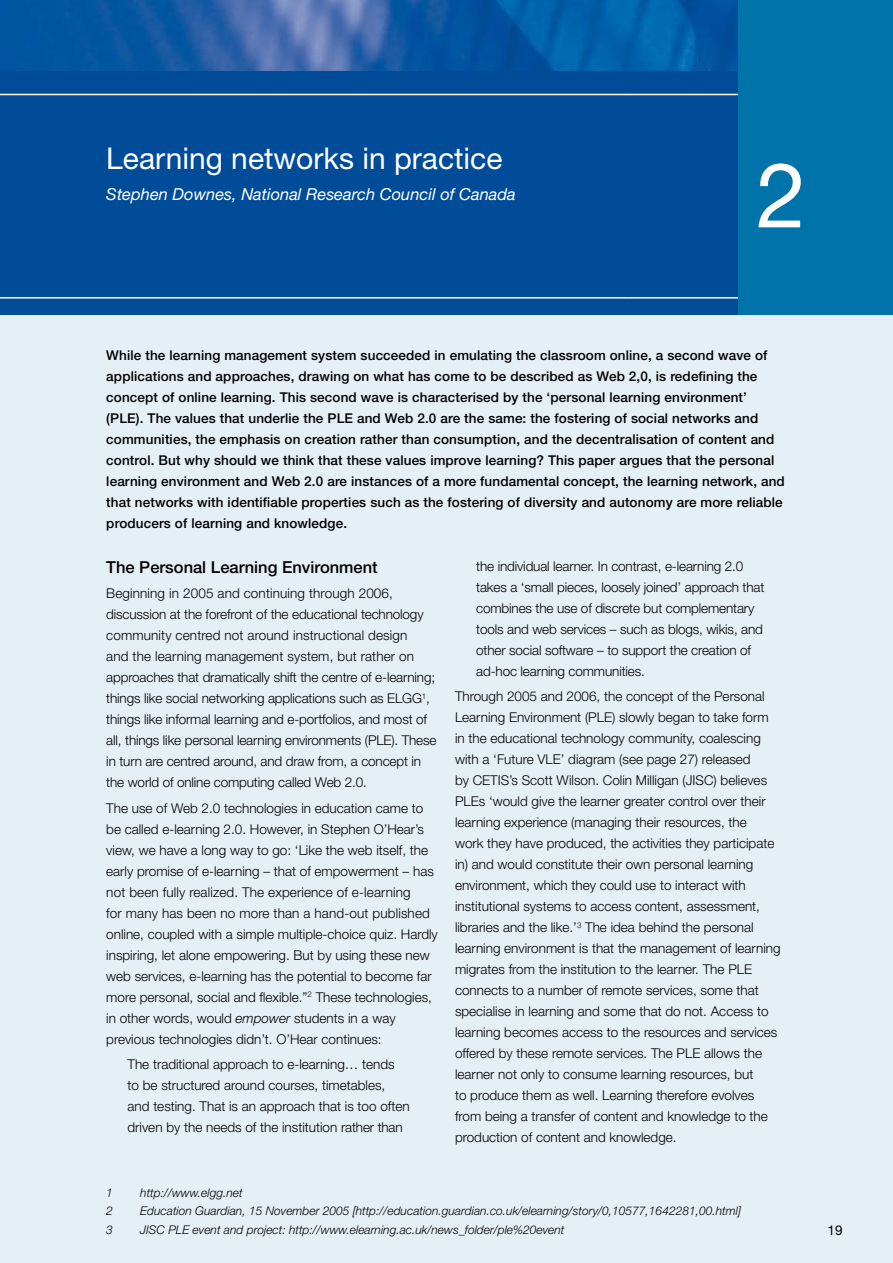
<style>
.page{position:relative;width:893px;height:1263px;background:#fff}
.page>*{position:absolute;margin:0;border:0;box-sizing:border-box;transform-origin:0 0}
.t1{font:90px "Helvetica Neue";color:#fff}
.t2{font:30px "Helvetica Neue";color:#fff}
.t3{font:italic 16.5px "Helvetica Neue";color:#fff}
.t4{font:500 16.5px "Helvetica Neue";color:#000}
.t5{font:300 13.5px/21px "Helvetica Neue";color:#000}
.t6{font:500 13.5px/21px "Helvetica Neue";letter-spacing:.01em;color:#000}
.t7{font:13.5px "Helvetica Neue";color:#000}
.t8{font:italic 300 12px "Helvetica Neue";color:#000}
.s1{font-style:italic}
</style>
<div class="page">
<div style="left:0;top:271px;width:893px;height:992px;background:#e5eff6"></div>
<div style="left:0;top:71px;width:893px;height:244px;background:#004c99"></div>
<img style="left:0;top:0;width:738px;height:71px">
<hr style="left:0;top:297px;width:629px;height:2px;background:#fff">
<hr style="left:629px;top:94px;width:264px;height:1px;background:#fff">
<hr style="left:629px;top:297px;width:264px;height:2px;background:#fff">
<hr style="left:0;top:94px;width:629px;height:1px;background:#fff">
<div style="left:738px;top:0;width:155px;height:315px;background:#0073aa"></div>
<p class="t2" style="left:106px;top:140px;width:398px">Learning networks in practice</p>
<p class="t3" style="left:106px;top:185px;width:411px">Stephen Downes, National Research Council of Canada</p>
<h1 class="t1" style="left:756px;top:142px;width:52px">2</h1>
<p class="t6" style="left:106px;top:344px;width:680px">While the learning management system succeeded in emulating the classroom online, a second wave of applications and approaches, drawing on what has come to be described as Web 2,0, is redefining the concept of online learning. This second wave is characterised by the ‘personal learning environment’ (PLE). The values that underlie the PLE and Web 2.0 are the same: the fostering of social networks and communities, the emphasis on creation rather than consumption, and the decentralisation of content and control. But why should we think that these values improve learning? This paper argues that the personal learning environment and Web 2.0 are instances of a more fundamental concept, the learning network, and that networks with identifiable properties such as the fostering of diversity and autonomy are more reliable producers of learning and knowledge.</p>
<p class="t4" style="left:106px;top:557px;width:273px">The Personal Learning Environment</p>
<p class="t5" style="left:106px;top:583px;width:332px">Beginning in 2005 and continuing through 2006, discussion at the forefront of the educational technology community centred not around instructional design<br>and the learning management system, but rather on approaches that dramatically shift the centre of e-learning; things like social networking applications such as ELGG<sup>1</sup>, things like informal learning and e-portfolios, and most of all, things like personal learning environments (PLE). These in turn are centred around, and draw from, a concept in the world of online computing called Web 2.0.</p>
<p class="t5" style="left:106px;top:797px;width:333px">The use of Web 2.0 technologies in education came to be called e-learning 2.0. However, in Stephen O’Hear’s view, we have a long way to go: ‘Like the web itself, the early promise of e-learning – that of empowerment – has not been fully realized. The experience of e-learning<br>for many has been no more than a hand-out published online, coupled with a simple multiple-choice quiz. Hardly inspiring, let alone empowering. But by using these new web services, e-learning has the potential to become far more personal, social and flexible.”<sup>2</sup> These technologies, in other words, would <span class="s1">empower</span> students in a way previous technologies didn’t. O’Hear continues:</p>
<p class="t5" style="left:128px;top:1053px;width:284px">The traditional approach to e-learning… tends<br>to be structured around courses, timetables, and testing. That is an approach that is too often driven by the needs of the institution rather than</p>
<p class="t5" style="left:476px;top:555px;width:290px">the individual learner. In contrast, e-learning 2.0 takes a ‘small pieces, loosely joined’ approach that combines the use of discrete but complementary tools and web services – such as blogs, wikis, and other social software – to support the creation of ad-hoc learning communities.</p>
<p class="t5" style="left:455px;top:685px;width:327px">Through 2005 and 2006, the concept of the Personal Learning Environment (PLE) slowly began to take form in the educational technology community, coalescing with a ‘Future VLE’ diagram (see page 27) released<br>by CETIS’s Scott Wilson. Colin Milligan (JISC) believes PLEs ‘would give the learner greater control over their learning experience (managing their resources, the<br>work they have produced, the activities they participate in) and would constitute their own personal learning environment, which they could use to interact with institutional systems to access content, assessment, libraries and the like.’<sup>3</sup> The idea behind the personal learning environment is that the management of learning migrates from the institution to the learner. The PLE connects to a number of remote services, some that specialise in learning and some that do not. Access to learning becomes access to the resources and services offered by these remote services. The PLE allows the learner not only to consume learning resources, but<br>to produce them as well. Learning therefore evolves from being a transfer of content and knowledge to the production of content and knowledge.</p>
<p class="t8" style="left:106px;top:1185px;width:8px">1</p>
<p class="t8" style="left:140px;top:1185px;width:104px">http://www.elgg.net</p>
<p class="t8" style="left:106px;top:1204px;width:8px">2</p>
<p class="t8" style="left:140px;top:1204px;width:602px">Education Guardian, 15 November 2005 [http://education.guardian.co.uk/elearning/story/0,10577,1642281,00.html]</p>
<p class="t8" style="left:106px;top:1223px;width:8px">3</p>
<p class="t8" style="left:140px;top:1223px;width:426px">JISC PLE event and project: http://www.elearning.ac.uk/news_folder/ple%20event</p>
<p class="t7" style="left:828px;top:1222px;width:15px">19</p>
</div>
